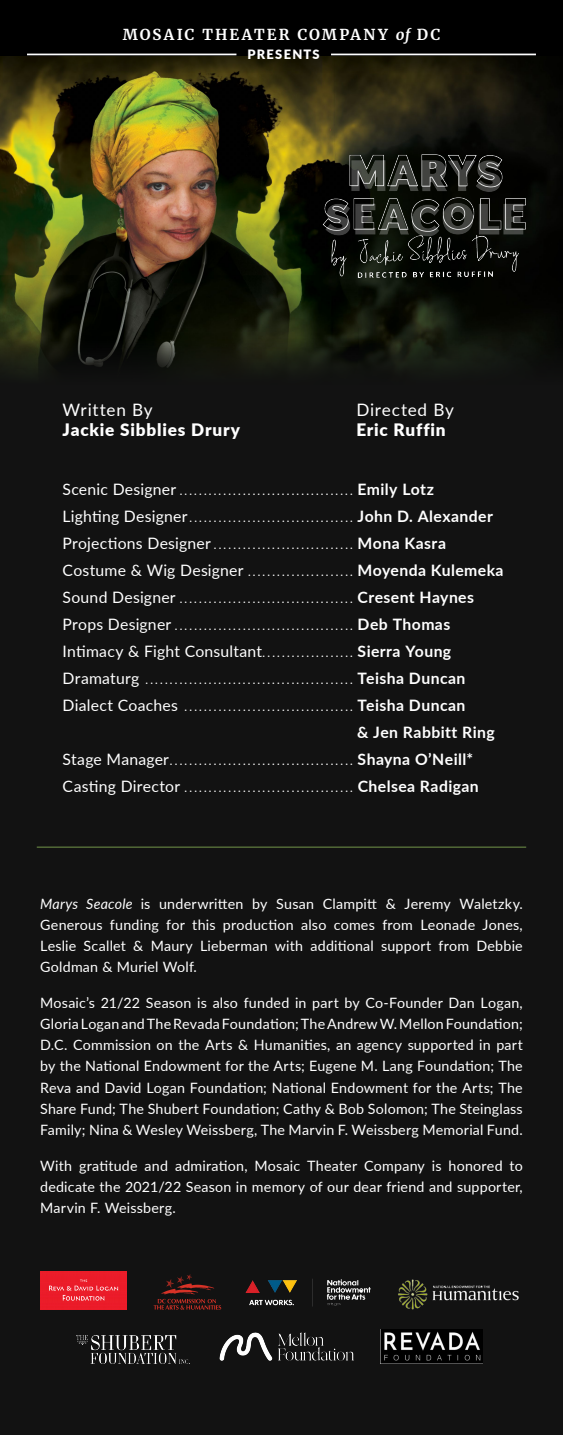
<style>
.page{position:relative;width:563px;height:1435px;background:#fff}
.page>*{position:absolute;margin:0;border:0;box-sizing:border-box;transform-origin:0 0}
.t1{font:900 17.17px "Lato";letter-spacing:.045em;color:#fff}
.t2{font:17.17px "Lato";letter-spacing:.045em;color:#fff}
.t3{font:italic 300 15.75px/27px "Lato";color:#fff}
.t4{font:700 15.75px "Lato";letter-spacing:.03em;color:#fff}
.t5{font:700 14.92px "Merriweather";letter-spacing:.14em;color:#fff}
.t6{font:14.25px/21px "Lato";letter-spacing:.015em;color:#fff;text-align:justify}
.t7{font:900 12.83px "Lato";letter-spacing:.095em;color:#fff}
.s1{font-style:italic}
.s2{font-weight:400;font-style:normal}
.s3{font-weight:700;font-style:normal}
</style>
<div class="page">
<div style="left:0;top:227px;width:562px;height:1207px;background:#121212"></div>
<img style="left:0;top:73px;width:562px;height:265px">
<svg style="left:0;top:0;width:562px;height:73px;background:#080803"></svg>
<hr style="left:27px;top:54px;width:209px;height:1px;background:#fff">
<hr style="left:331px;top:54px;width:204px;height:1px;background:#fff">
<hr style="left:37px;top:846px;width:489px;height:1px;background:#73964a">
<img style="left:238px;top:88px;width:314px;height:281px">
<img style="left:40px;top:1271px;width:87px;height:38px">
<svg style="left:154px;top:1274px;width:67px;height:35px"></svg>
<img style="left:245px;top:1279px;width:126px;height:28px">
<img style="left:398px;top:1279px;width:121px;height:31px">
<img style="left:77px;top:1335px;width:112px;height:28px">
<img style="left:219px;top:1332px;width:135px;height:29px">
<img style="left:381px;top:1329px;width:101px;height:34px">
<p class="t5" style="left:123px;top:24px;width:319px">MOSAIC THEATER COMPANY <span class="s1">of</span> DC</p>
<p class="t7" style="left:247px;top:45px;width:74px">PRESENTS</p>
<p class="t2" style="left:63px;top:397px;width:92px">Written By</p>
<p class="t1" style="left:63px;top:417px;width:179px">Jackie Sibblies Drury</p>
<p class="t2" style="left:356px;top:397px;width:99px">Directed By</p>
<p class="t1" style="left:356px;top:417px;width:91px">Eric Ruffin</p>
<p class="t3" style="left:63px;top:475px;width:442px"><span class="s2">Scenic Designer</span> .................................... <span class="s3">Emily Lotz<br></span><span class="s2">Lighting Designer</span>.................................. <span class="s3">John D. Alexander </span><span class="s2">Projections Designer</span>............................. <span class="s3">Mona Kasra </span><span class="s2">Costume &amp; Wig Designer</span> ...................... <span class="s3">Moyenda Kulemeka </span><span class="s2">Sound Designer</span> .................................... <span class="s3">Cresent Haynes </span><span class="s2">Props Designer</span> ..................................... <span class="s3">Deb Thomas </span><span class="s2">Intimacy &amp; Fight Consultant</span>................... <span class="s3">Sierra Young </span><span class="s2">Dramaturg</span> ........................................... <span class="s3">Teisha Duncan </span><span class="s2">Dialect Coaches</span> ................................... <span class="s3">Teisha Duncan</span></p>
<p class="t4" style="left:357px;top:721px;width:139px">&amp; Jen Rabbitt Ring</p>
<p class="t3" style="left:63px;top:745px;width:417px"><span class="s2">Stage Manager</span>...................................... <span class="s3">Shayna O’Neill*<br></span><span class="s2">Casting Director</span> ................................... <span class="s3">Chelsea Radigan</span></p>
<p class="t6" style="left:40px;top:893px;width:484px"><span class="s1">Marys Seacole</span> is underwritten by Susan Clampitt &amp; Jeremy Waletzky.<br>Generous funding for this production also comes from Leonade Jones, Leslie Scallet &amp; Maury Lieberman with additional support from Debbie Goldman &amp; Muriel Wolf.</p>
<p class="t6" style="left:40px;top:992px;width:484px">Mosaic’s 21/22 Season is also funded in part by Co-Founder Dan Logan, Gloria Logan and The Revada Foundation; The Andrew W. Mellon Foundation; D.C. Commission on the Arts &amp; Humanities, an agency supported in part by the National Endowment for the Arts; Eugene M. Lang Foundation; The Reva and David Logan Foundation; National Endowment for the Arts; The Share Fund; The Shubert Foundation; Cathy &amp; Bob Solomon; The Steinglass Family; Nina &amp; Wesley Weissberg, The Marvin F. Weissberg Memorial Fund.</p>
<p class="t6" style="left:40px;top:1154px;width:484px">With gratitude and admiration, Mosaic Theater Company is honored to dedicate the 2021/22 Season in memory of our dear friend and supporter, Marvin F. Weissberg.</p>
</div>
